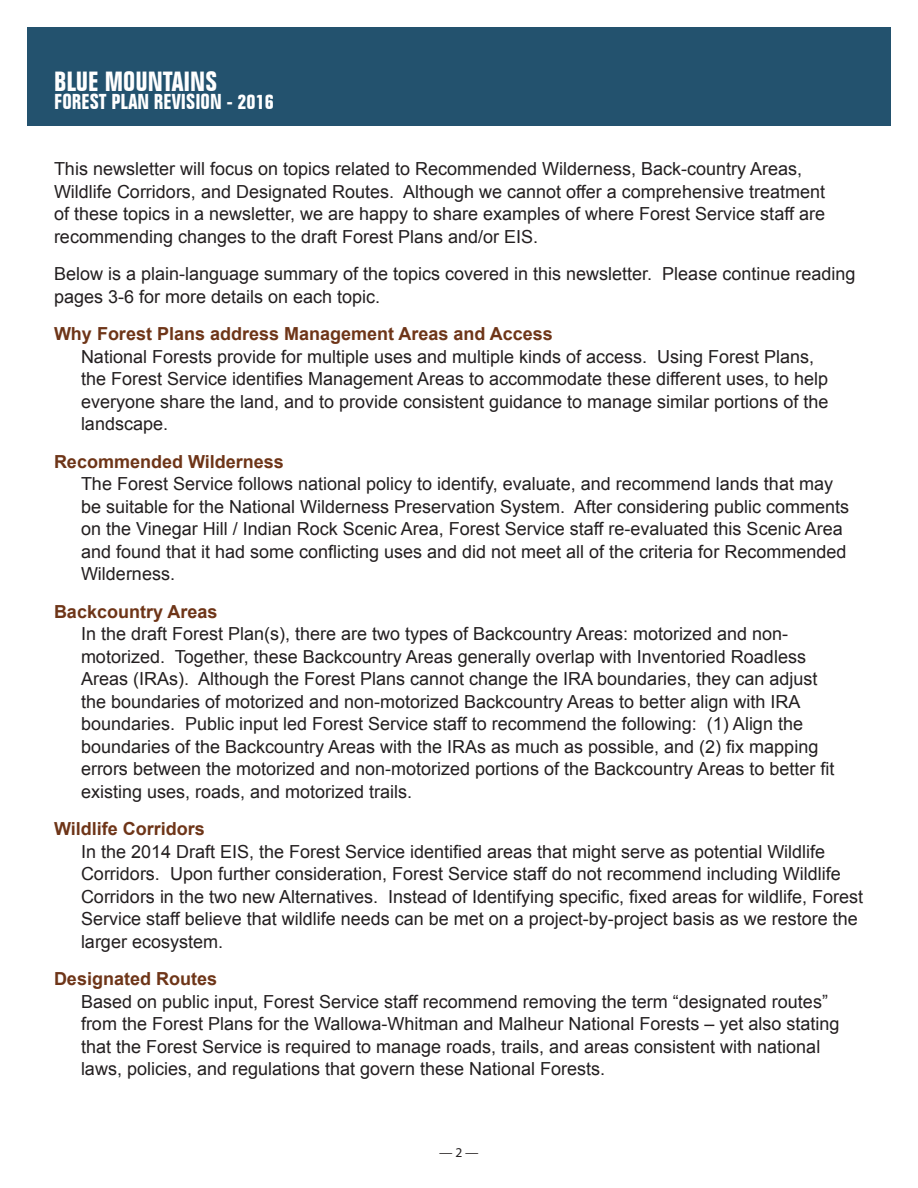
<style>
.page{position:relative;width:918px;height:1188px;background:#fff}
.page>*{position:absolute;margin:0;border:0;box-sizing:border-box;transform-origin:0 0}
.t1{font:700 condensed 27px "Folio BT";color:#fff}
.t2{font:700 condensed 21px "Folio BT";color:#fff}
.t3{font:18px/22.5px "Arial";color:#231f20}
.t4{font:700 18px "Arial";color:#6e3518}
.t5{font:13.5px "Myriad Pro";color:#231f20}
</style>
<div class="page">
<div style="left:27px;top:27px;width:864px;height:99px;background:#23526e"></div>
<h1 class="t1" style="left:54px;top:65px;width:165px">BLUE MOUNTAINS</h1>
<p class="t2" style="left:54px;top:89px;width:221px">FOREST PLAN REVISION - 2016</p>
<p class="t3" style="left:54px;top:158px;width:773px">This newsletter will focus on topics related to Recommended Wilderness, Back-country Areas, Wildlife Corridors, and Designated Routes. Although we cannot offer a comprehensive treatment of these topics in a newsletter, we are happy to share examples of where Forest Service staff are recommending changes to the draft Forest Plans and/or EIS.</p>
<p class="t3" style="left:54px;top:263px;width:803px">Below is a plain-language summary of the topics covered in this newsletter. Please continue reading pages 3-6 for more details on each topic.</p>
<p class="t4" style="left:54px;top:322px;width:500px">Why Forest Plans address Management Areas and Access</p>
<p class="t3" style="left:81px;top:345px;width:749px">National Forests provide for multiple uses and multiple kinds of access. Using Forest Plans, the Forest Service identifies Management Areas to accommodate these different uses, to help everyone share the land, and to provide consistent guidance to manage similar portions of the landscape.</p>
<p class="t4" style="left:54px;top:449px;width:231px">Recommended Wilderness</p>
<p class="t3" style="left:81px;top:473px;width:770px">The Forest Service follows national policy to identify, evaluate, and recommend lands that may be suitable for the National Wilderness Preservation System. After considering public comments on the Vinegar Hill / Indian Rock Scenic Area, Forest Service staff re-evaluated this Scenic Area and found that it had some conflicting uses and did not meet all of the criteria for Recommended Wilderness.</p>
<p class="t4" style="left:54px;top:599px;width:165px">Backcountry Areas</p>
<p class="t3" style="left:81px;top:623px;width:755px">In the draft Forest Plan(s), there are two types of Backcountry Areas: motorized and non&shy;motorized. Together, these Backcountry Areas generally overlap with Inventoried Roadless Areas (IRAs). Although the Forest Plans cannot change the IRA boundaries, they can adjust the boundaries of motorized and non-motorized Backcountry Areas to better align with IRA boundaries. Public input led Forest Service staff to recommend the following: (1) Align the boundaries of the Backcountry Areas with the IRAs as much as possible, and (2) fix mapping errors between the motorized and non-motorized portions of the Backcountry Areas to better fit existing uses, roads, and motorized trails.</p>
<p class="t4" style="left:54px;top:817px;width:152px">Wildlife Corridors</p>
<p class="t3" style="left:81px;top:840px;width:784px">In the 2014 Draft EIS, the Forest Service identified areas that might serve as potential Wildlife Corridors. Upon further consideration, Forest Service staff do not recommend including Wildlife Corridors in the two new Alternatives. Instead of Identifying specific, fixed areas for wildlife, Forest Service staff believe that wildlife needs can be met on a project-by-project basis as we restore the larger ecosystem.</p>
<p class="t4" style="left:54px;top:967px;width:165px">Designated Routes</p>
<p class="t3" style="left:81px;top:990px;width:760px">Based on public input, Forest Service staff recommend removing the term “designated routes” from the Forest Plans for the Wallowa-Whitman and Malheur National Forests – yet also stating that the Forest Service is required to manage roads, trails, and areas consistent with national laws, policies, and regulations that govern these National Forests.</p>
<p class="t5" style="left:439px;top:1144px;width:41px">— 2 —</p>
</div>
